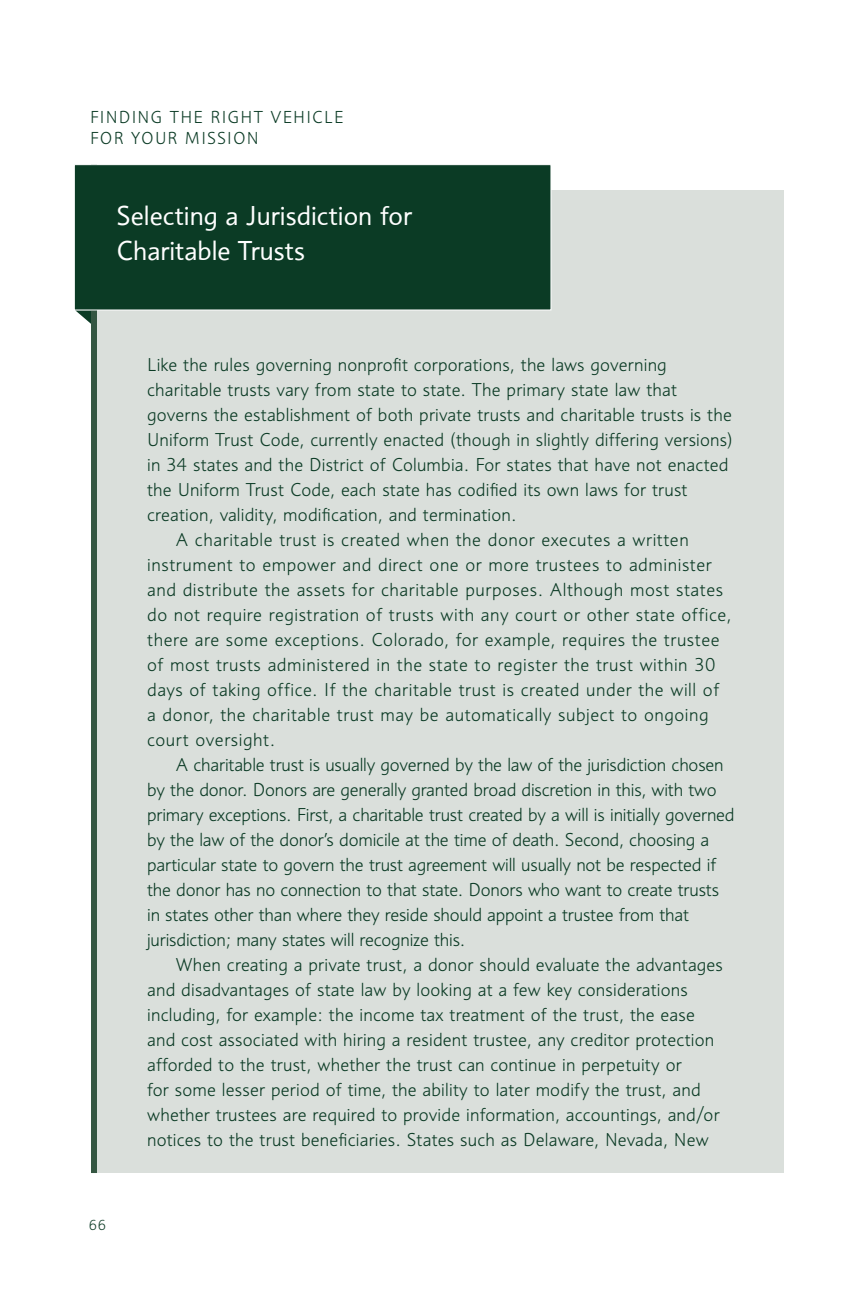
<style>
.page{position:relative;width:864px;height:1296px;background:#fff}
.page>*{position:absolute;margin:0;border:0;box-sizing:border-box;transform-origin:0 0}
.t1{font:26.4px/34.8px "Informa";color:#fff}
.t2{font:300 18px "Informa";letter-spacing:.01em;color:#0b3b25}
.t3{font:300 18px "Informa";letter-spacing:-.01em;color:#0b3b25}
.t4{font:300 18px "Informa";letter-spacing:.03em;color:#0b3b25}
.t5{font:300 16.8px/20.6px "Informa";letter-spacing:.07em;color:#0b3b25}
.t6{font:300 14px "Informa";color:#0b3b25}
</style>
<div class="page">
<svg style="left:75px;top:310px;width:16px;height:14px"></svg>
<div style="left:96px;top:191px;width:688px;height:982px;background:#dadfdb"></div>
<div style="left:91px;top:164px;width:6px;height:1009px;background:#345642"></div>
<div style="left:74px;top:164px;width:477px;height:146px;background:#0b3b25;border:1px solid #fff"></div>
<p class="t5" style="left:90px;top:107px;width:255px">FINDING THE RIGHT VEHICLE<br>FOR YOUR MISSION</p>
<h1 class="t1" style="left:116px;top:199px;width:297px">Selecting a Jurisdiction for<br>Charitable Trusts</h1>
<p class="t6" style="left:89px;top:1216px;width:19px">66</p>
<p class="t2" style="left:147px;top:354px;width:521px">Like the rules governing nonprofit corporations, the laws governing</p>
<p class="t2" style="left:147px;top:379px;width:531px">charitable trusts vary from state to state. The primary state law that</p>
<p class="t2" style="left:147px;top:404px;width:586px">governs the establishment of both private trusts and charitable trusts is the</p>
<p class="t2" style="left:147px;top:429px;width:587px">Uniform Trust Code, currently enacted (though in slightly differing versions)</p>
<p class="t2" style="left:147px;top:454px;width:583px">in 34 states and the District of Columbia. For states that have not enacted</p>
<p class="t2" style="left:147px;top:479px;width:542px">the Uniform Trust Code, each state has codified its own laws for trust</p>
<p class="t2" style="left:147px;top:504px;width:371px">creation, validity, modification, and termination.</p>
<p class="t4" style="left:176px;top:529px;width:514px">A charitable trust is created when the donor executes a written</p>
<p class="t4" style="left:147px;top:554px;width:566px">instrument to empower and direct one or more trustees to administer</p>
<p class="t4" style="left:147px;top:579px;width:578px">and distribute the assets for charitable purposes. Although most states</p>
<p class="t4" style="left:147px;top:604px;width:586px">do not require registration of trusts with any court or other state office,</p>
<p class="t4" style="left:147px;top:629px;width:574px">there are some exceptions. Colorado, for example, requires the trustee</p>
<p class="t4" style="left:147px;top:654px;width:570px">of most trusts administered in the state to register the trust within 30</p>
<p class="t4" style="left:147px;top:679px;width:574px">days of taking office. If the charitable trust is created under the will of</p>
<p class="t4" style="left:147px;top:704px;width:563px">a donor, the charitable trust may be automatically subject to ongoing</p>
<p class="t4" style="left:147px;top:729px;width:130px">court oversight.</p>
<p class="t3" style="left:176px;top:754px;width:549px">A charitable trust is usually governed by the law of the jurisdiction chosen</p>
<p class="t3" style="left:147px;top:779px;width:571px">by the donor. Donors are generally granted broad discretion in this, with two</p>
<p class="t3" style="left:147px;top:804px;width:589px">primary exceptions. First, a charitable trust created by a will is initially governed</p>
<p class="t3" style="left:147px;top:829px;width:564px">by the law of the donor’s domicile at the time of death. Second, choosing a</p>
<p class="t3" style="left:147px;top:854px;width:571px">particular state to govern the trust agreement will usually not be respected if</p>
<p class="t3" style="left:147px;top:879px;width:574px">the donor has no connection to that state. Donors who want to create trusts</p>
<p class="t3" style="left:147px;top:904px;width:543px">in states other than where they reside should appoint a trustee from that</p>
<p class="t3" style="left:147px;top:929px;width:320px">jurisdiction; many states will recognize this.</p>
<p class="t2" style="left:176px;top:954px;width:549px">When creating a private trust, a donor should evaluate the advantages</p>
<p class="t2" style="left:147px;top:979px;width:542px">and disadvantages of state law by looking at a few key considerations</p>
<p class="t2" style="left:147px;top:1004px;width:549px">including, for example: the income tax treatment of the trust, the ease</p>
<p class="t2" style="left:147px;top:1029px;width:569px">and cost associated with hiring a resident trustee, any creditor protection</p>
<p class="t2" style="left:147px;top:1054px;width:536px">afforded to the trust, whether the trust can continue in perpetuity or</p>
<p class="t2" style="left:147px;top:1079px;width:555px">for some lesser period of time, the ability to later modify the trust, and</p>
<p class="t2" style="left:147px;top:1104px;width:574px">whether trustees are required to provide information, accountings, and/or</p>
<p class="t2" style="left:147px;top:1129px;width:563px">notices to the trust beneficiaries. States such as Delaware, Nevada, New</p>
</div>
